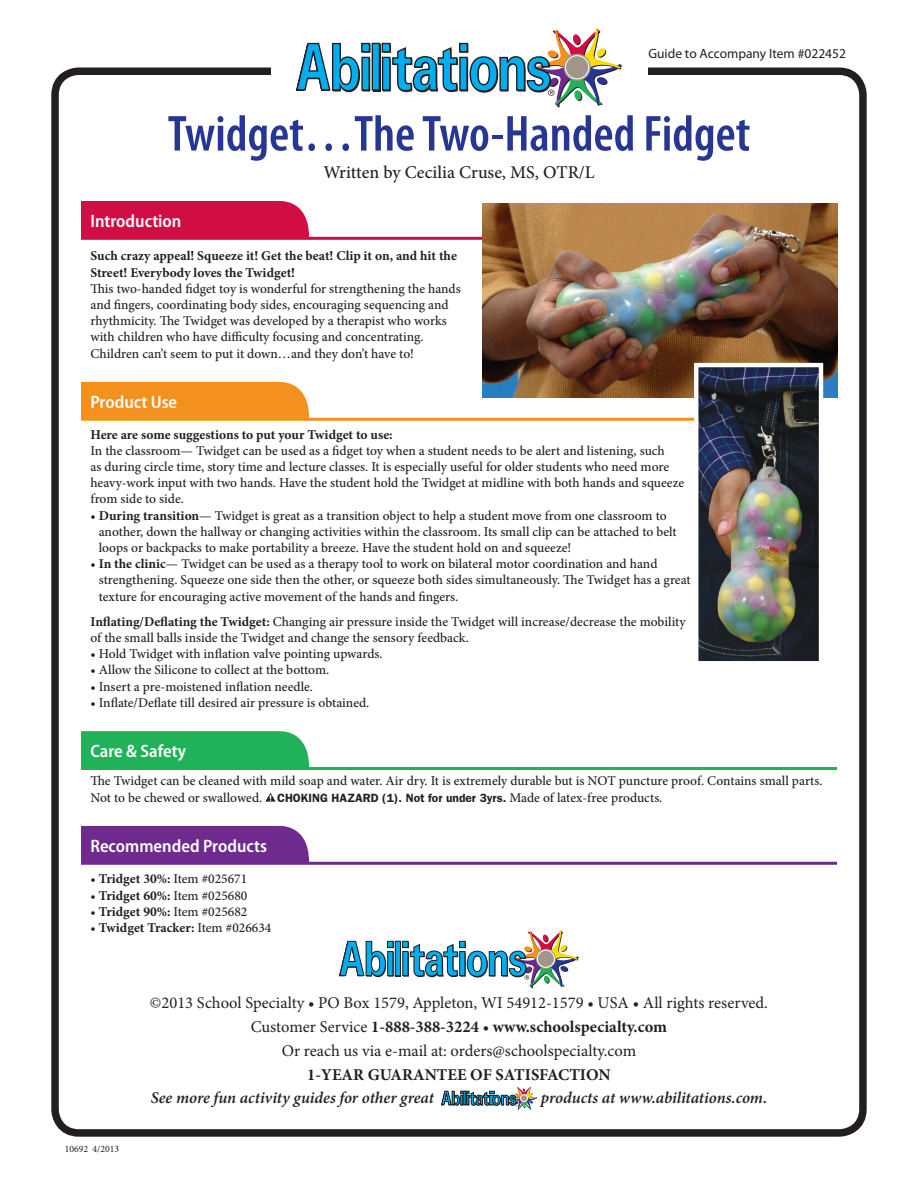
<style>
.page{position:relative;width:918px;height:1188px;background:#fff}
.page>*{position:absolute;margin:0;border:0;box-sizing:border-box;transform-origin:0 0}
.t1{font:600 condensed 51px "Myriad Pro";color:#263692}
.t2{font:600 semi-condensed 18px "Myriad Pro";color:#fff}
.t3{font:500 18px "Minion Pro";color:#231f20}
.t4{font:16.5px "Minion Pro";color:#231f20}
.t5{font:700 16.5px "Minion Pro";color:#231f20}
.t6{font:italic 600 16.5px "Minion Pro";letter-spacing:-.005em;color:#231f20}
.t7{font:500 13.5px/16.2px "Minion Pro";color:#231f20}
.t8{font:700 13.5px/16.2px "Minion Pro";color:#231f20}
.t9{font:13.5px "Myriad Pro";color:#231f20}
.t10{font:9.75px "Minion Pro";color:#231f20}
.s1{font-weight:700}
.s2{font-family:"Franklin Gothic";font-weight:600;font-size:12px}
.s3{font-weight:500}
.s4{font-weight:400}
</style>
<div class="page">
<div style="left:51px;top:68px;width:816px;height:1069px;border:8px solid #231f20;border-radius:24px"></div>
<div style="left:396px;top:942px;width:5px;height:35px;background:#231f20"></div>
<div style="left:395px;top:941px;width:5px;height:35px;background:#00aeef"></div>
<div style="left:395px;top:941px;width:6px;height:35px;border:1px solid #231f20"></div>
<svg style="left:339px;top:940px;width:55px;height:37px"></svg>
<svg style="left:402px;top:930px;width:177px;height:58px"></svg>
<svg style="left:441px;top:1087px;width:96px;height:23px"></svg>
<div style="left:271px;top:25px;width:376px;height:86px;background:#fff"></div>
<div style="left:373px;top:44px;width:8px;height:48px;background:#231f20"></div>
<div style="left:372px;top:43px;width:7px;height:47px;background:#00aeef"></div>
<div style="left:372px;top:43px;width:8px;height:48px;border:1px solid #231f20"></div>
<svg style="left:296px;top:42px;width:75px;height:50px"></svg>
<svg style="left:381px;top:28px;width:241px;height:80px"></svg>
<div style="left:81px;top:200px;width:228px;height:37px;background:#d20d44"></div>
<hr style="left:81px;top:237px;width:698px;height:3px;background:#d20d44">
<div style="left:81px;top:381px;width:228px;height:37px;background:#f4901d"></div>
<hr style="left:81px;top:418px;width:693px;height:3px;background:#f4901d">
<svg style="left:265px;top:793px;width:11px;height:9px"></svg>
<hr style="left:81px;top:767px;width:756px;height:3px;background:#21b259">
<div style="left:81px;top:731px;width:228px;height:36px;background:#21b259"></div>
<hr style="left:81px;top:862px;width:756px;height:3px;background:#6e2a8e">
<div style="left:81px;top:825px;width:228px;height:37px;background:#6e2a8e"></div>
<img style="left:483px;top:203px;width:355px;height:194px">
<img style="left:699px;top:368px;width:119px;height:292px">
<div style="left:694px;top:363px;width:129px;height:302px;border:4px solid #fff"></div>
<p class="t9" style="left:648px;top:46px;width:199px">Guide to Accompany Item #022452</p>
<h1 class="t1" style="left:168px;top:102px;width:584px">Twidget…The Two-Handed Fidget</h1>
<h2 class="t3" style="left:323px;top:160px;width:273px">Written by Cecilia Cruse, MS, OTR/L</h2>
<p class="t2" style="left:90px;top:210px;width:93px">Introduction</p>
<p class="t8" style="left:90px;top:248px;width:368px">Such crazy appeal! Squeeze it! Get the beat! Clip it on, and hit the<br>Street! Everybody loves the Twidget!</p>
<p class="t7" style="left:90px;top:280px;width:372px">This two-handed fidget toy is wonderful for strengthening the hands and fingers, coordinating body sides, encouraging sequencing and rhythmicity. The Twidget was developed by a therapist who works with children who have difficulty focusing and concentrating.<br>Children can’t seem to put it down…and they don’t have to!</p>
<p class="t2" style="left:90px;top:391px;width:88px">Product Use</p>
<p class="t8" style="left:90px;top:426px;width:304px">Here are some suggestions to put your Twidget to use:</p>
<p class="t7" style="left:90px;top:442px;width:595px">In the classroom— Twidget can be used as a fidget toy when a student needs to be alert and listening, such<br>as during circle time, story time and lecture classes. It is especially useful for older students who need more heavy-work input with two hands. Have the student hold the Twidget at midline with both hands and squeeze from side to side.</p>
<p class="t7" style="left:99px;top:507px;width:579px;text-indent:-8px">• <span class="s1">During transition</span>— Twidget is great as a transition object to help a student move from one classroom to another, down the hallway or changing activities within the classroom. Its small clip can be attached to belt loops or backpacks to make portability a breeze. Have the student hold on and squeeze!</p>
<p class="t7" style="left:99px;top:556px;width:594px;text-indent:-8px">• <span class="s1">In the clinic</span>— Twidget can be used as a therapy tool to work on bilateral motor coordination and hand strengthening. Squeeze one side then the other, or squeeze both sides simultaneously. The Twidget has a great texture for encouraging active movement of the hands and fingers.</p>
<p class="t7" style="left:90px;top:613px;width:597px"><span class="s1">Inflating/Deflating the Twidget:</span> Changing air pressure inside the Twidget will increase/decrease the mobility of the small balls inside the Twidget and change the sensory feedback.</p>
<p class="t7" style="left:90px;top:646px;width:294px">• Hold Twidget with inflation valve pointing upwards.</p>
<p class="t7" style="left:90px;top:662px;width:240px">• Allow the Silicone to collect at the bottom.</p>
<p class="t7" style="left:90px;top:678px;width:224px">• Insert a pre-moistened inflation needle.</p>
<p class="t7" style="left:90px;top:694px;width:281px">• Inflate/Deflate till desired air pressure is obtained.</p>
<p class="t2" style="left:90px;top:740px;width:97px">Care &amp; Safety</p>
<p class="t7" style="left:90px;top:773px;width:734px">The Twidget can be cleaned with mild soap and water. Air dry. It is extremely durable but is NOT puncture proof. Contains small parts.<br>Not to be chewed or swallowed. <span class="s2">CHOKING HAZARD (1). Not for under 3yrs.</span> Made of latex-free products.</p>
<p class="t2" style="left:90px;top:835px;width:178px">Recommended Products</p>
<p class="t7" style="left:90px;top:871px;width:158px">• <span class="s1">Tridget 30%:</span> Item #025671</p>
<p class="t7" style="left:90px;top:887px;width:158px">• <span class="s1">Tridget 60%:</span> Item #025680</p>
<p class="t7" style="left:90px;top:903px;width:158px">• <span class="s1">Tridget 90%:</span> Item #025682</p>
<p class="t8" style="left:90px;top:919px;width:183px"><span class="s3">•</span> Twidget Tracker: <span class="s3">Item #026634</span></p>
<p class="t10" style="left:65px;top:1142px;width:56px">10692 4/2013</p>
<p class="t4" style="left:150px;top:992px;width:620px">©2013 School Specialty • PO Box 1579, Appleton, WI 54912-1579 • USA • All rights reserved.</p>
<p class="t5" style="left:251px;top:1015px;width:418px"><span class="s4">Customer Service</span> 1-888-388-3224 <span class="s4">•</span> www.schoolspecialty.com</p>
<p class="t4" style="left:282px;top:1040px;width:356px">Or reach us via e-mail at: orders@schoolspecialty.com</p>
<p class="t5" style="left:307px;top:1063px;width:305px">1-YEAR GUARANTEE OF SATISFACTION</p>
<p class="t6" style="left:151px;top:1086px;width:285px">See more fun activity guides for other great</p>
<p class="t6" style="left:541px;top:1086px;width:228px">products at www.abilitations.com.</p>
</div>
